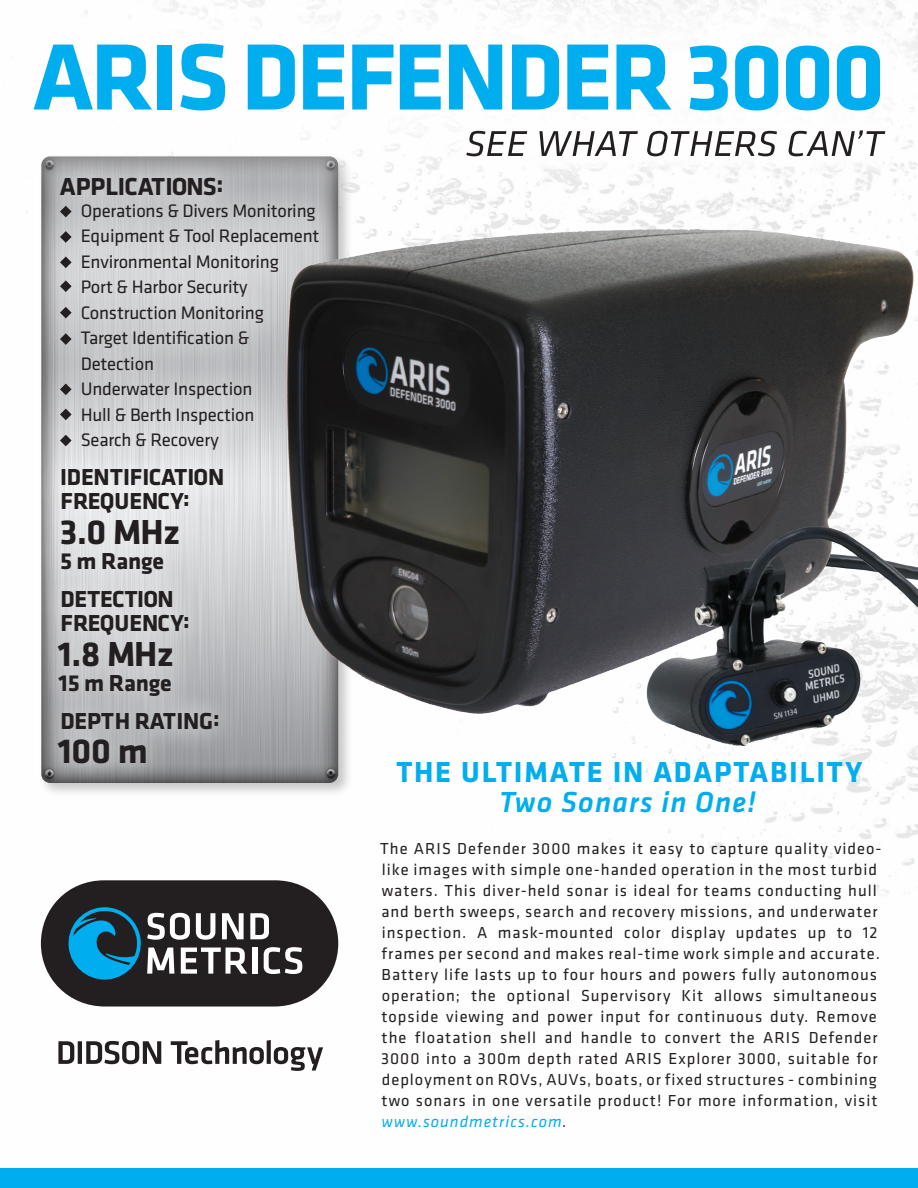
<style>
.page{position:relative;width:918px;height:1188px;background:#fff}
.page>*{position:absolute;margin:0;border:0;box-sizing:border-box;transform-origin:0 0}
.t1{font:700 97.5px "Klavika Basic";letter-spacing:-.03em;color:#00aeef}
.t2{font:700 36px "Klavika Basic";letter-spacing:-.01em;color:#231f20}
.t3{font:700 30px "Klavika Basic";letter-spacing:.06em;color:#00aeef}
.t4{font:italic 500 30px "Klavika Basic";letter-spacing:.04em;color:#00aeef}
.t5{font:700 25.5px "Klavika Basic";letter-spacing:-.01em;color:#231f20}
.t6{font:700 24px/24px "Klavika Basic";letter-spacing:-.01em;color:#231f20}
.t7{font:18.75px/25.5px "Klavika Basic";letter-spacing:-.01em;color:#231f20}
.t8{font:16.5px/21px "Klavika Basic";letter-spacing:.06em;color:#231f20}
.s1{font-style:italic;color:#00aeef}
.s2{font-style:italic}
</style>
<div class="page">
<svg style="left:58px;top:1040px;width:265px;height:31px"></svg>
<svg style="left:41px;top:880px;width:297px;height:127px"></svg>
<svg style="left:466px;top:130px;width:419px;height:26px"></svg>
<div style="left:0;top:1168px;width:918px;height:20px;background:#00aeef"></div>
<div style="left:35px;top:153px;width:307px;height:636px;background:#fff;opacity:.75"></div>
<svg style="left:60px;top:206px;width:12px;height:11px"></svg>
<svg style="left:60px;top:231px;width:12px;height:12px"></svg>
<svg style="left:60px;top:257px;width:12px;height:11px"></svg>
<svg style="left:60px;top:280px;width:12px;height:12px"></svg>
<svg style="left:60px;top:307px;width:12px;height:11px"></svg>
<svg style="left:60px;top:333px;width:12px;height:12px"></svg>
<svg style="left:60px;top:435px;width:12px;height:11px"></svg>
<svg style="left:60px;top:384px;width:12px;height:11px"></svg>
<svg style="left:60px;top:409px;width:12px;height:11px"></svg>
<img style="left:274px;top:210px;width:644px;height:585px">
<p class="t1" style="left:33px;top:7px;width:854px">ARIS DEFENDER 3000</p>
<p class="t5" style="left:60px;top:168px;width:165px">APPLICATIONS:</p>
<p class="t7" style="left:81px;top:197px;width:236px">Operations &amp; Divers Monitoring</p>
<p class="t7" style="left:81px;top:223px;width:240px">Equipment &amp; Tool Replacement</p>
<p class="t7" style="left:81px;top:248px;width:200px">Environmental Monitoring</p>
<p class="t7" style="left:81px;top:274px;width:168px">Port &amp; Harbor Security</p>
<p class="t7" style="left:81px;top:299px;width:185px">Construction Monitoring</p>
<p class="t7" style="left:81px;top:325px;width:170px">Target Identification &amp;<br>Detection</p>
<p class="t7" style="left:81px;top:376px;width:173px">Underwater Inspection</p>
<p class="t7" style="left:81px;top:401px;width:175px">Hull &amp; Berth Inspection</p>
<p class="t7" style="left:81px;top:427px;width:140px">Search &amp; Recovery</p>
<p class="t6" style="left:60px;top:464px;width:166px">IDENTIFICATION</p>
<p class="t6" style="left:60px;top:488px;width:131px">FREQUENCY:</p>
<p class="t2" style="left:60px;top:506px;width:122px">3.0 MHz</p>
<p class="t6" style="left:60px;top:548px;width:106px">5 m Range</p>
<h3 class="t6" style="left:60px;top:586px;width:131px">DETECTION<br>FREQUENCY:</h3>
<h2 class="t2" style="left:58px;top:628px;width:117px">1.8 MHz</h2>
<h3 class="t6" style="left:59px;top:663px;width:162px;line-height:37.8px">15 m Range<br>DEPTH RATING:</h3>
<h2 class="t2" style="left:58px;top:725px;width:92px">100 m</h2>
<p class="t3" style="left:396px;top:750px;width:468px">THE ULTIMATE IN ADAPTABILITY</p>
<p class="t4" style="left:499px;top:782px;width:258px">Two Sonars in One!</p>
<p class="t8" style="left:380px;top:838px;width:503px">The ARIS Defender 3000 makes it easy to capture quality video&shy;like images with simple one-handed operation in the most turbid waters. This diver-held sonar is ideal for teams conducting hull and berth sweeps, search and recovery missions, and underwater inspection. A mask-mounted color display updates up to 12 frames per second and makes real-time work simple and accurate.<br>Battery life lasts up to four hours and powers fully autonomous operation; the optional Supervisory Kit allows simultaneous topside viewing and power input for continuous duty. Remove the floatation shell and handle to convert the ARIS Defender 3000 into a 300m depth rated ARIS Explorer 3000, suitable for deployment on ROVs, AUVs, boats, or fixed structures - combining two sonars in one versatile product! For more information, visit <span class="s1">www.soundmetrics.com</span><span class="s2">.</span></p>
</div>
